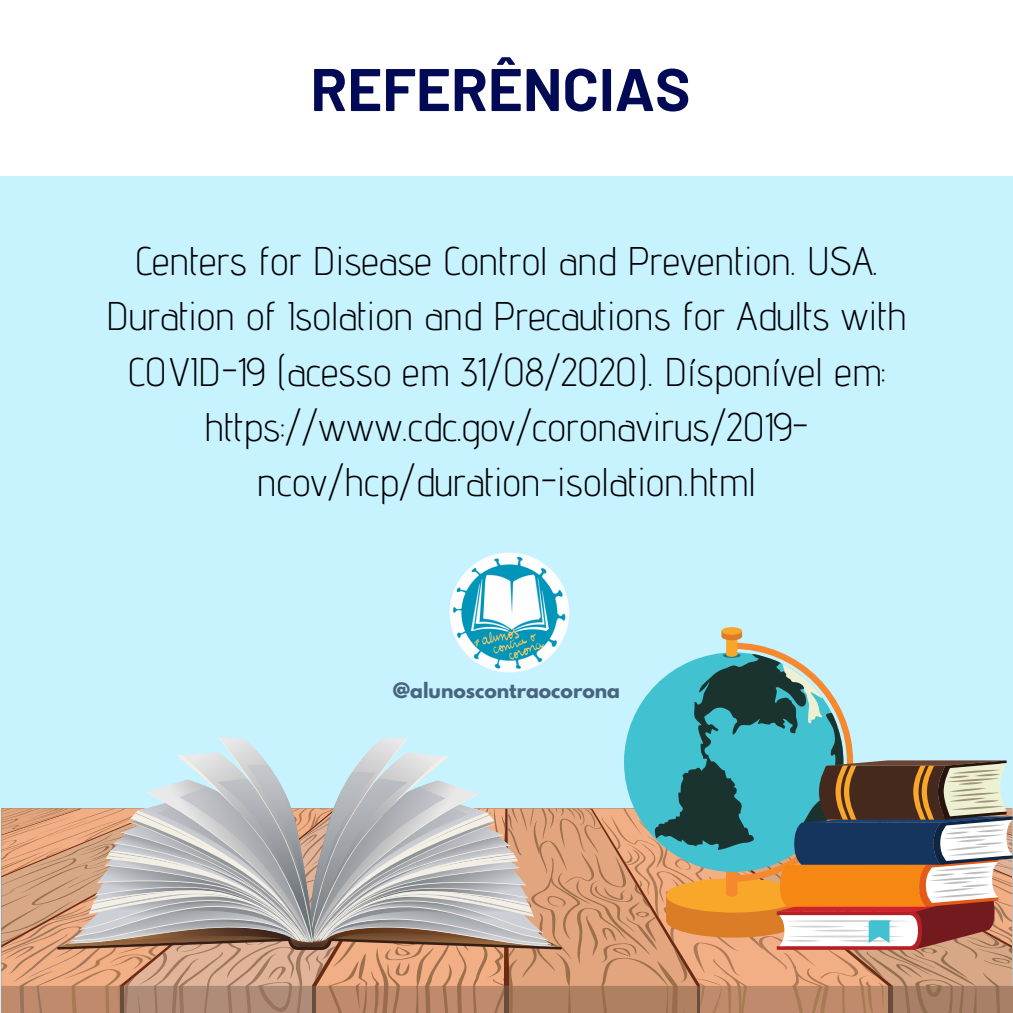
<style>
.page{position:relative;width:1013px;height:1013px;background:#fff}
.page>*{position:absolute;margin:0;border:0;box-sizing:border-box;transform-origin:0 0}
.t1{font:700 60px "Barlow";color:#020a56}
.t2{font:300 40px/55.2px "Advent Pro";color:#000;text-align:center}
.t3{font:700 18.75px "League Spartan";color:#49647f}
</style>
<div class="page">
<div style="left:0;top:0;width:1012px;height:1012px;background:#c6f3ff"></div>
<div style="left:0;top:0;width:1012px;height:176px;background:#fff"></div>
<div style="left:721px;top:627px;width:21px;height:7px;background:#f9a72b;border-radius:50%"></div>
<svg style="left:1px;top:631px;width:1011px;height:381px"></svg>
<img style="left:405px;top:552px;width:203px;height:152px">
<h1 class="t1" style="left:310px;top:51px;width:381px">REFERÊNCIAS</h1>
<p class="t2" style="left:106px;top:233px;width:802px">Centers for Disease Control and Prevention. USA.<br>Duration of Isolation and Precautions for Adults with COVID-19 (acesso em 31/08/2020). Dísponível em: https://www.cdc.gov/coronavirus/2019- ncov/hcp/duration-isolation.html</p>
<p class="t3" style="left:393px;top:681px;width:229px">@alunoscontraocorona</p>
</div>
